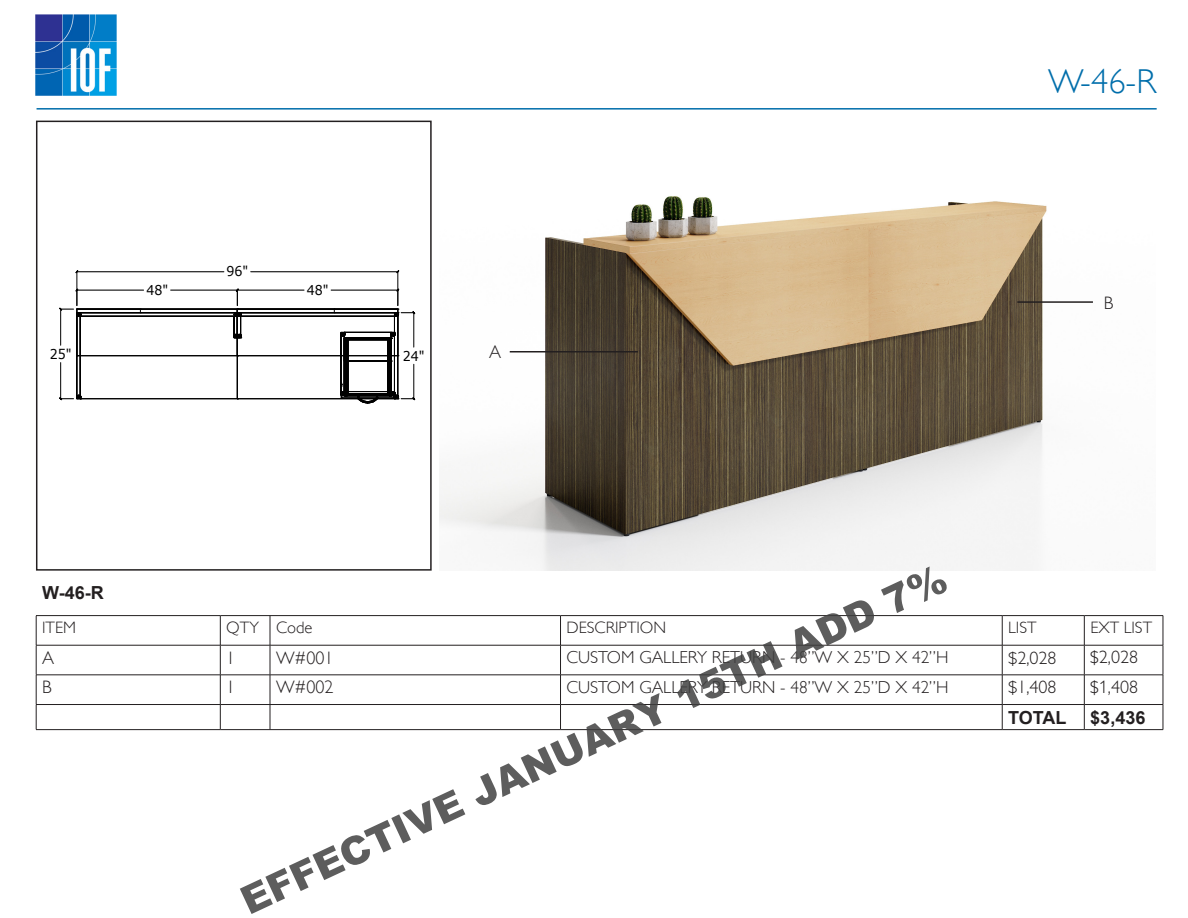
<style>
.page{position:relative;width:1188px;height:918px;background:#fff}
.page>*{position:absolute;margin:0;border:0;box-sizing:border-box;transform-origin:0 0}
.t1{font:900 39px "Arial";color:rgb(64 64 64/.85)}
.t2{font:300 34.5px "Gill Sans";color:#006eab}
.t3{font:300 18px "Gill Sans Nova";color:#231f20}
.t4{font:700 18px "Arial";color:#231f20}
.t5{font:300 18px "Gill Sans";color:#231f20}
.t6{font:300 17.25px "Gill Sans";color:#231f20}
.t7{font:300 16.5px "Gill Sans";color:#231f20}
.t8{font:13.5px "Verdana";color:#000;scale:.93 1}
.s1{font-family:"Gill Sans"}
</style>
<div class="page">
<img style="left:36px;top:15px;width:81px;height:81px">
<hr style="left:37px;top:108px;width:1120px;height:2px;background:#006eab">
<img style="left:440px;top:196px;width:607px;height:375px">
<hr style="left:397px;top:271px;width:1px;height:35px;background:#000">
<hr style="left:76px;top:271px;width:1px;height:35px;background:#000">
<hr style="left:251px;top:271px;width:147px;height:1px;background:#000">
<hr style="left:77px;top:271px;width:147px;height:1px;background:#000">
<svg style="left:59px;top:288px;width:356px;height:116px"></svg>
<div style="left:36px;top:121px;width:396px;height:450px;border:2px solid #231f20"></div>
<hr style="left:36px;top:615px;width:184px;height:1px;background:#231f20">
<svg style="left:36px;top:616px;width:1px;height:29px"></svg>
<hr style="left:220px;top:615px;width:50px;height:1px;background:#231f20">
<svg style="left:220px;top:616px;width:1px;height:29px"></svg>
<hr style="left:270px;top:615px;width:291px;height:1px;background:#231f20">
<svg style="left:270px;top:616px;width:1px;height:29px"></svg>
<hr style="left:561px;top:615px;width:441px;height:1px;background:#231f20">
<svg style="left:560px;top:616px;width:1px;height:29px"></svg>
<hr style="left:1002px;top:615px;width:82px;height:1px;background:#231f20">
<svg style="left:1002px;top:616px;width:1px;height:29px"></svg>
<hr style="left:1084px;top:615px;width:79px;height:1px;background:#231f20">
<svg style="left:1084px;top:616px;width:1px;height:29px"></svg>
<svg style="left:1163px;top:616px;width:1px;height:29px"></svg>
<hr style="left:36px;top:645px;width:184px;height:1px;background:#231f20">
<hr style="left:36px;top:645px;width:1px;height:30px;background:#231f20">
<hr style="left:220px;top:645px;width:50px;height:1px;background:#231f20">
<hr style="left:220px;top:645px;width:1px;height:30px;background:#231f20">
<hr style="left:270px;top:645px;width:291px;height:1px;background:#231f20">
<hr style="left:270px;top:645px;width:1px;height:30px;background:#231f20">
<hr style="left:561px;top:645px;width:441px;height:1px;background:#231f20">
<hr style="left:560px;top:645px;width:1px;height:30px;background:#231f20">
<hr style="left:1002px;top:645px;width:82px;height:1px;background:#231f20">
<hr style="left:1002px;top:645px;width:1px;height:30px;background:#231f20">
<hr style="left:1084px;top:645px;width:79px;height:1px;background:#231f20">
<hr style="left:1084px;top:645px;width:1px;height:30px;background:#231f20">
<hr style="left:1163px;top:645px;width:1px;height:30px;background:#231f20">
<hr style="left:36px;top:675px;width:184px;height:1px;background:#231f20">
<hr style="left:220px;top:675px;width:50px;height:1px;background:#231f20">
<hr style="left:270px;top:675px;width:291px;height:1px;background:#231f20">
<hr style="left:561px;top:675px;width:441px;height:1px;background:#231f20">
<hr style="left:1002px;top:675px;width:82px;height:1px;background:#231f20">
<hr style="left:1084px;top:675px;width:79px;height:1px;background:#231f20">
<svg style="left:220px;top:675px;width:1px;height:54px"></svg>
<svg style="left:270px;top:675px;width:1px;height:54px"></svg>
<svg style="left:560px;top:676px;width:1px;height:53px"></svg>
<svg style="left:1002px;top:675px;width:1px;height:54px"></svg>
<svg style="left:1084px;top:675px;width:1px;height:54px"></svg>
<hr style="left:36px;top:704px;width:184px;height:1px;background:#231f20">
<svg style="left:36px;top:675px;width:1px;height:54px"></svg>
<hr style="left:220px;top:704px;width:50px;height:1px;background:#231f20">
<hr style="left:270px;top:704px;width:291px;height:1px;background:#231f20">
<hr style="left:561px;top:704px;width:441px;height:1px;background:#231f20">
<hr style="left:1002px;top:704px;width:82px;height:1px;background:#231f20">
<hr style="left:1084px;top:704px;width:79px;height:1px;background:#231f20">
<svg style="left:1163px;top:675px;width:1px;height:54px"></svg>
<hr style="left:36px;top:729px;width:184px;height:1px;background:#231f20">
<hr style="left:220px;top:729px;width:50px;height:1px;background:#231f20">
<hr style="left:270px;top:729px;width:291px;height:1px;background:#231f20">
<hr style="left:561px;top:729px;width:441px;height:1px;background:#231f20">
<hr style="left:1002px;top:729px;width:82px;height:1px;background:#231f20">
<hr style="left:1084px;top:729px;width:79px;height:1px;background:#231f20">
<hr style="left:1017px;top:301px;width:76px;height:2px;background:#231f20">
<hr style="left:510px;top:351px;width:128px;height:1px;background:#231f20">
<p class="t8" style="left:227px;top:262px;width:25px">96"</p>
<p class="t8" style="left:146px;top:281px;width:25px">48"</p>
<p class="t8" style="left:307px;top:281px;width:25px">48"</p>
<p class="t8" style="left:50px;top:345px;width:25px">25"</p>
<p class="t8" style="left:403px;top:346px;width:25px">24"</p>
<p class="t5" style="left:489px;top:342px;width:14px">A</p>
<p class="t2" style="left:1048px;top:61px;width:109px">W-46-R</p>
<p class="t5" style="left:1104px;top:292px;width:11px">B</p>
<h1 class="t1" style="left:231px;top:877px;width:775px;rotate:-25deg">EFFECTIVE JANUARY 15TH ADD 7%</h1>
<p class="t4" style="left:42px;top:580px;width:63px">W-46-R</p>
<p class="t7" style="left:42px;top:618px;width:35px">ITEM</p>
<p class="t7" style="left:226px;top:618px;width:34px">QTY</p>
<p class="t7" style="left:276px;top:618px;width:38px">Code</p>
<p class="t7" style="left:567px;top:618px;width:101px">DESCRIPTION</p>
<p class="t7" style="left:1008px;top:618px;width:30px">LIST</p>
<p class="t7" style="left:1090px;top:618px;width:63px">EXT LIST</p>
<p class="t5" style="left:42px;top:647px;width:14px">A</p>
<p class="t5" style="left:226px;top:647px;width:10px">1</p>
<p class="t5" style="left:276px;top:647px;width:59px">W#001</p>
<p class="t6" style="left:567px;top:647px;width:384px">CUSTOM GALLERY RETURN - 48”W X 25”D X 42”H</p>
<p class="t3" style="left:1008px;top:647px;width:50px"><span class="s1">$</span>2,028</p>
<p class="t3" style="left:1090px;top:646px;width:49px">$2,028</p>
<p class="t5" style="left:42px;top:677px;width:11px">B</p>
<p class="t5" style="left:226px;top:677px;width:10px">1</p>
<p class="t5" style="left:276px;top:677px;width:59px">W#002</p>
<p class="t6" style="left:567px;top:677px;width:384px">CUSTOM GALLERY RETURN - 48”W X 25”D X 42”H</p>
<p class="t3" style="left:1008px;top:676px;width:50px"><span class="s1">$1</span>,408</p>
<p class="t3" style="left:1090px;top:675px;width:49px">$1,408</p>
<p class="t4" style="left:1008px;top:705px;width:60px">TOTAL</p>
<p class="t4" style="left:1090px;top:705px;width:57px">$3,436</p>
</div>
